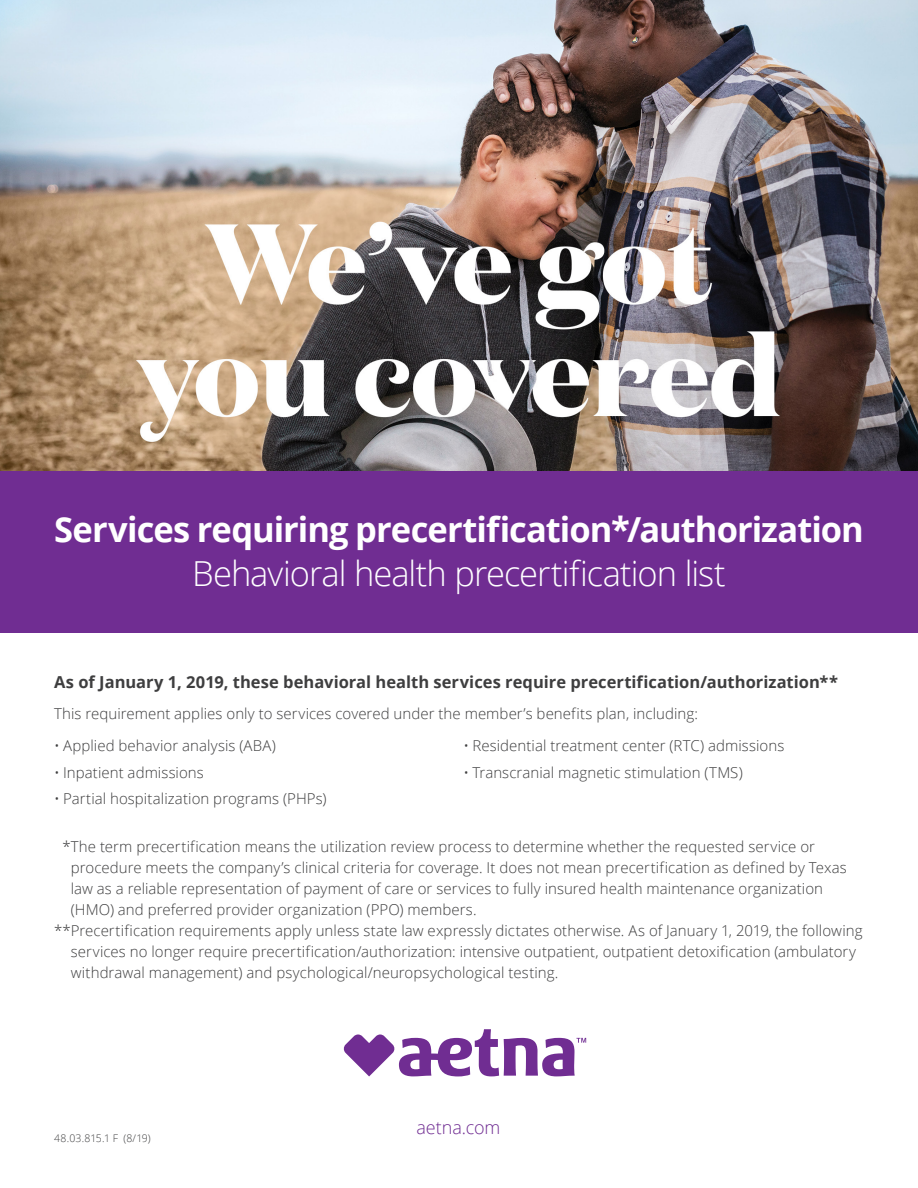
<style>
.page{position:relative;width:918px;height:1188px;background:#fff}
.page>*{position:absolute;margin:0;border:0;box-sizing:border-box;transform-origin:0 0}
.t1{font:700 34.5px "Open Sans";letter-spacing:-.025em;color:#fff}
.t2{font:300 34.5px "Open Sans";letter-spacing:-.03em;color:#fff}
.t3{font:300 18px "Open Sans";letter-spacing:-.005em;color:#702d92}
.t4{font:700 16.5px "Open Sans";color:#3e3e3f}
.t5{font:300 15px/21px "Open Sans";letter-spacing:.005em;color:#3e3e3f}
.t6{font:300 10.5px "Open Sans";color:#3e3e3f}
</style>
<div class="page">
<div style="left:0;top:471px;width:918px;height:162px;background:#702d92"></div>
<svg style="left:343px;top:1029px;width:243px;height:47px"></svg>
<img style="left:0;top:0;width:918px;height:471px">
<h1 class="t1" style="left:54px;top:506px;width:811px">Services requiring precertification*/authorization</h1>
<h2 class="t2" style="left:192px;top:549px;width:535px">Behavioral health precertification list</h2>
<h3 class="t4" style="left:54px;top:670px;width:786px">As of January 1, 2019, these behavioral health services require precertification/authorization**</h3>
<p class="t5" style="left:54px;top:703px;width:646px">This requirement applies only to services covered under the member’s benefits plan, including:</p>
<p class="t5" style="left:54px;top:735px;width:223px">• Applied behavior analysis (ABA)</p>
<p class="t5" style="left:54px;top:761px;width:151px">• Inpatient admissions</p>
<p class="t5" style="left:54px;top:788px;width:274px">• Partial hospitalization programs (PHPs)</p>
<p class="t5" style="left:464px;top:735px;width:322px">• Residential treatment center (RTC) admissions</p>
<p class="t5" style="left:464px;top:761px;width:281px">• Transcranial magnetic stimulation (TMS)</p>
<p class="t5" style="left:71px;top:836px;width:778px;text-indent:-8px">*The term precertification means the utilization review process to determine whether the requested service or procedure meets the company’s clinical criteria for coverage. It does not mean precertification as defined by Texas law as a reliable representation of payment of care or services to fully insured health maintenance organization (HMO) and preferred provider organization (PPO) members.</p>
<p class="t5" style="left:71px;top:920px;width:793px;text-indent:-17px">**Precertification requirements apply unless state law expressly dictates otherwise. As of January 1, 2019, the following services no longer require precertification/authorization: intensive outpatient, outpatient detoxification (ambulatory withdrawal management) and psychological/neuropsychological testing.</p>
<p class="t6" style="left:54px;top:1131px;width:98px">48.03.815.1 F (8/19)</p>
<p class="t3" style="left:417px;top:1115px;width:85px">aetna.com</p>
</div>
